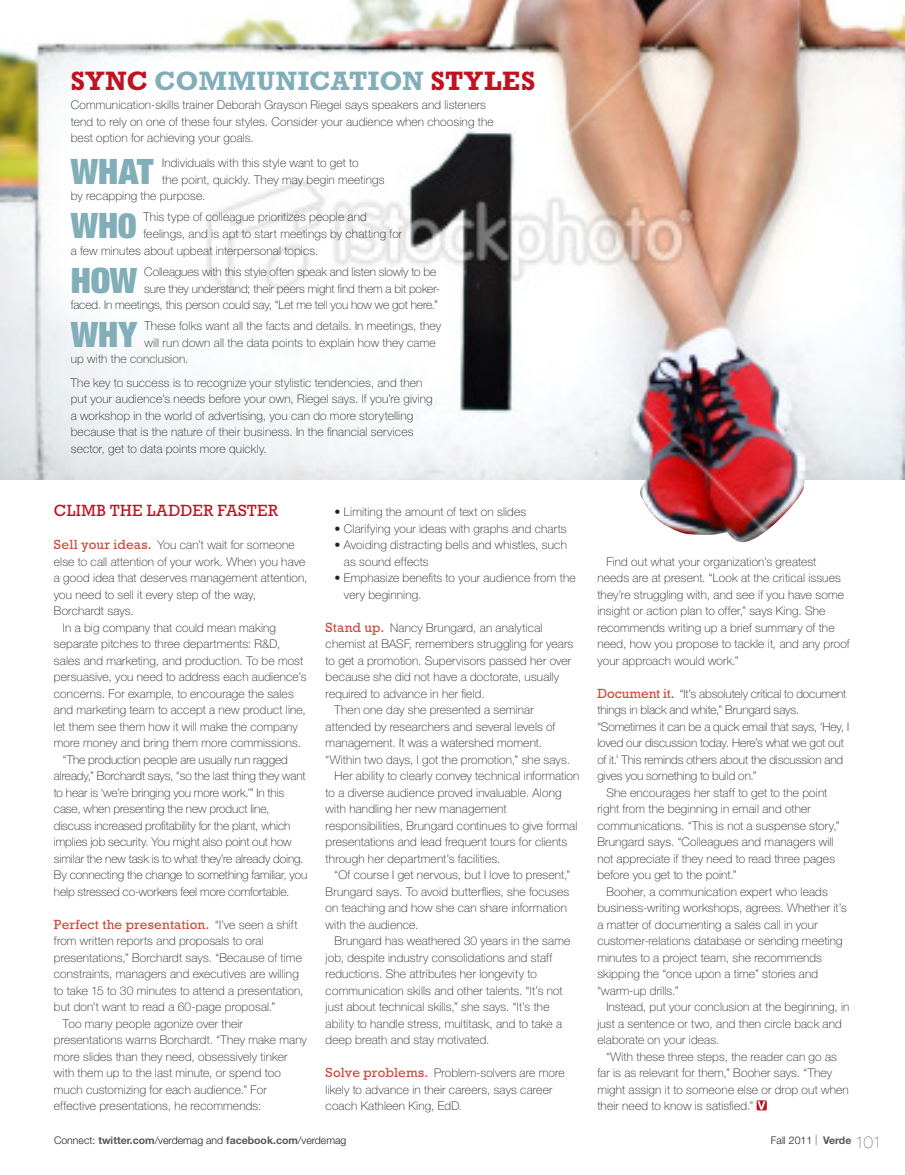
<style>
.page{position:relative;width:905px;height:1175px;background:#fff}
.page>*{position:absolute;margin:0;border:0;box-sizing:border-box;transform-origin:0 0}
.text_2{font:900 condensed 35.1px "Helvetica Neue LT Std";color:#81aeb8}
.t1{font:700 27px "Rockwell Std";letter-spacing:.015em;color:#81aeb8}
.subhead{font:16.5px "Rockwell Std";letter-spacing:.03em;color:#c11221}
.subhead2{font:13.5px "Rockwell Std";letter-spacing:.01em;color:#cd4b3d}
.text_2-2{font:100 12px/16.5px "Helvetica Neue LT Std";letter-spacing:.01em;color:#231f20}
.subhead2-2{font:100 12px/16.5px "Helvetica Neue LT Std";letter-spacing:.01em;color:#231f20}
.t2{font:300 10.5px "Helvetica Neue LT Std";color:#231f20}
.s1{color:#c11221}
.s2{font-family:"Rockwell Std";font-weight:400;font-size:13.5px;color:#cd4b3d}
.s3{font-family:"Helvetica Neue LT Std";font-weight:100;font-size:12px;color:#231f20}
.s4{font-weight:700;color:#57585a}
.s5{font-weight:100}
.s6{font-weight:200;font-size:16.5px}
</style>
<div class="page">
<img style="left:0;top:0;width:904px;height:479px">
<img style="left:630px;top:348px;width:177px;height:194px">
<svg style="left:756px;top:1100px;width:10px;height:10px"></svg>
<p class="t1" style="left:71px;top:65px;width:466px"><span class="s1">SYNC</span> COMMUNICATION <span class="s1">STYLES</span></p>
<p class="text_2-2" style="left:71px;top:97px;width:424px">Communication-skills trainer Deborah Grayson Riegel says speakers and listeners tend to rely on one of these four styles. Consider your audience when choosing the best option for achieving your goals.</p>
<p class="text_2" style="left:71px;top:149px;width:84px">WHAT</p>
<p class="text_2-2" style="left:162px;top:155px;width:198px">Individuals with this style want to get to</p>
<p class="text_2-2" style="left:162px;top:171px;width:224px">the point, quickly. They may begin meetings</p>
<p class="text_2-2" style="left:71px;top:188px;width:136px">by recapping the purpose.</p>
<p class="text_2" style="left:71px;top:203px;width:67px">WH0</p>
<p class="text_2-2" style="left:143px;top:209px;width:225px">This type of colleague prioritizes people and</p>
<p class="text_2-2" style="left:143px;top:225px;width:260px">feelings, and is apt to start meetings by chatting for</p>
<p class="text_2-2" style="left:71px;top:243px;width:249px">a few minutes about upbeat interpersonal topics.</p>
<p class="text_2" style="left:71px;top:258px;width:68px">HOW</p>
<p class="text_2-2" style="left:144px;top:264px;width:293px">Colleagues with this style often speak and listen slowly to be</p>
<p class="text_2-2" style="left:144px;top:280px;width:297px">sure they understand; their peers might find them a bit poker-</p>
<p class="text_2-2" style="left:71px;top:297px;width:369px">faced. In meetings, this person could say, “Let me tell you how we got here.”</p>
<p class="text_2" style="left:71px;top:312px;width:68px">WHY</p>
<p class="text_2-2" style="left:144px;top:318px;width:298px">These folks want all the facts and details. In meetings, they</p>
<p class="text_2-2" style="left:144px;top:334px;width:293px">will run down all the data points to explain how they came</p>
<p class="text_2-2" style="left:71px;top:351px;width:119px">up with the conclusion.</p>
<p class="text_2-2" style="left:71px;top:374px;width:363px">The key to success is to recognize your stylistic tendencies, and then put your audience’s needs before your own, Riegel says. If you’re giving a workshop in the world of advertising, you can do more storytelling because that is the nature of their business. In the financial services sector, get to data points more quickly.</p>
<p class="subhead" style="left:54px;top:501px;width:226px">CLIMB THE LADDER FASTER</p>
<p class="subhead2-2" style="left:54px;top:536px;width:255px"><span class="s2">Sell your ideas.</span> You can’t wait for someone else to call attention of your work. When you have a good idea that deserves management attention, you need to sell it every step of the way, Borchardt says.</p>
<p class="text_2-2" style="left:54px;top:619px;width:254px;text-indent:9px">In a big company that could mean making separate pitches to three departments: R&amp;D, sales and marketing, and production. To be most persuasive, you need to address each audience’s concerns. For example, to encourage the sales and marketing team to accept a new product line, let them see them how it will make the company more money and bring them more commissions.</p>
<p class="text_2-2" style="left:54px;top:751px;width:255px;text-indent:9px">“The production people are usually run ragged already,” Borchardt says, “so the last thing they want to hear is ‘we’re bringing you more work.’” In this case, when presenting the new product line, discuss increased profitability for the plant, which implies job security. You might also point out how similar the new task is to what they’re already doing.<br>By connecting the change to something familiar, you help stressed co-workers feel more comfortable.</p>
<p class="subhead2" style="left:54px;top:916px;width:245px">Perfect the presentation. <span class="s3">“I’ve seen a shift</span></p>
<p class="subhead2-2" style="left:54px;top:932px;width:251px">from written reports and proposals to oral presentations,” Borchardt says. “Because of time constraints, managers and executives are willing to take 15 to 30 minutes to attend a presentation, but don’t want to read a 60-page proposal.”</p>
<p class="text_2-2" style="left:54px;top:1015px;width:254px;text-indent:9px">Too many people agonize over their presentations warns Borchardt. “They make many more slides than they need, obsessively tinker with them up to the last minute, or spend too much customizing for each audience.” For effective presentations, he recommends:</p>
<p class="text_2-2" style="left:334px;top:503px;width:193px">• Limiting the amount of text on slides</p>
<p class="text_2-2" style="left:334px;top:520px;width:233px">• Clarifying your ideas with graphs and charts</p>
<p class="text_2-2" style="left:344px;top:536px;width:224px;text-indent:-9px">• Avoiding distracting bells and whistles, such as sound effects</p>
<p class="text_2-2" style="left:344px;top:569px;width:233px;text-indent:-9px">• Emphasize benefits to your audience from the very beginning.</p>
<p class="subhead2-2" style="left:325px;top:619px;width:249px"><span class="s2">Stand up.</span> Nancy Brungard, an analytical chemist at BASF, remembers struggling for years to get a promotion. Supervisors passed her over because she did not have a doctorate, usually required to advance in her field.</p>
<p class="text_2-2" style="left:325px;top:701px;width:246px;text-indent:9px">Then one day she presented a seminar attended by researchers and several levels of management. It was a watershed moment. “Within two days, I got the promotion,” she says.</p>
<p class="text_2-2" style="left:325px;top:767px;width:255px;text-indent:9px">Her ability to clearly convey technical information to a diverse audience proved invaluable. Along with handling her new management responsibilities, Brungard continues to give formal presentations and lead frequent tours for clients through her department’s facilities.</p>
<p class="text_2-2" style="left:325px;top:866px;width:246px;text-indent:9px">“Of course I get nervous, but I love to present,” Brungard says. To avoid butterflies, she focuses on teaching and how she can share information with the audience.</p>
<p class="text_2-2" style="left:325px;top:932px;width:246px;text-indent:9px">Brungard has weathered 30 years in the same job, despite industry consolidations and staff reductions. She attributes her longevity to communication skills and other talents. “It’s not just about technical skills,” she says. “It’s the ability to handle stress, multitask, and to take a deep breath and stay motivated.</p>
<p class="subhead2-2" style="left:325px;top:1064px;width:240px"><span class="s2">Solve problems.</span> Problem-solvers are more likely to advance in their careers, says career coach Kathleen King, EdD.</p>
<p class="text_2-2" style="left:597px;top:553px;width:254px;text-indent:9px">Find out what your organization’s greatest needs are at present. “Look at the critical issues they’re struggling with, and see if you have some insight or action plan to offer,” says King. She recommends writing up a brief summary of the need, how you propose to tackle it, and any proof your approach would work.”</p>
<p class="subhead2-2" style="left:597px;top:685px;width:253px"><span class="s2">Document it.</span> “It’s absolutely critical to document things in black and white,” Brungard says. “Sometimes it can be a quick email that says, ‘Hey, I loved our discussion today. Here’s what we got out of it.’ This reminds others about the discussion and gives you something to build on.”</p>
<p class="text_2-2" style="left:597px;top:784px;width:244px;text-indent:9px">She encourages her staff to get to the point right from the beginning in email and other communications. “This is not a suspense story,” Brungard says. “Colleagues and managers will not appreciate if they need to read three pages before you get to the point.”</p>
<p class="text_2-2" style="left:597px;top:883px;width:251px;text-indent:9px">Booher, a communication expert who leads business-writing workshops, agrees. Whether it’s a matter of documenting a sales call in your customer-relations database or sending meeting minutes to a project team, she recommends skipping the “once upon a time” stories and “warm-up drills.”</p>
<p class="text_2-2" style="left:597px;top:998px;width:253px;text-indent:9px">Instead, put your conclusion at the beginning, in just a sentence or two, and then circle back and elaborate on your ideas.</p>
<p class="text_2-2" style="left:597px;top:1048px;width:253px;text-indent:9px">“With these three steps, the reader can go as far is as relevant for them,” Booher says. “They might assign it to someone else or drop out when their need to know is satisfied.”</p>
<p class="t2" style="left:54px;top:1133px;width:294px">Connect: <span class="s4">twitter.com</span>/verdemag and <span class="s4">facebook.com</span>/verdemag</p>
<p class="t2" style="left:771px;top:1134px;width:112px">Fall 2011 <span class="s5">|</span> <span class="s4">Verde</span> <span class="s6">101</span></p>
</div>
